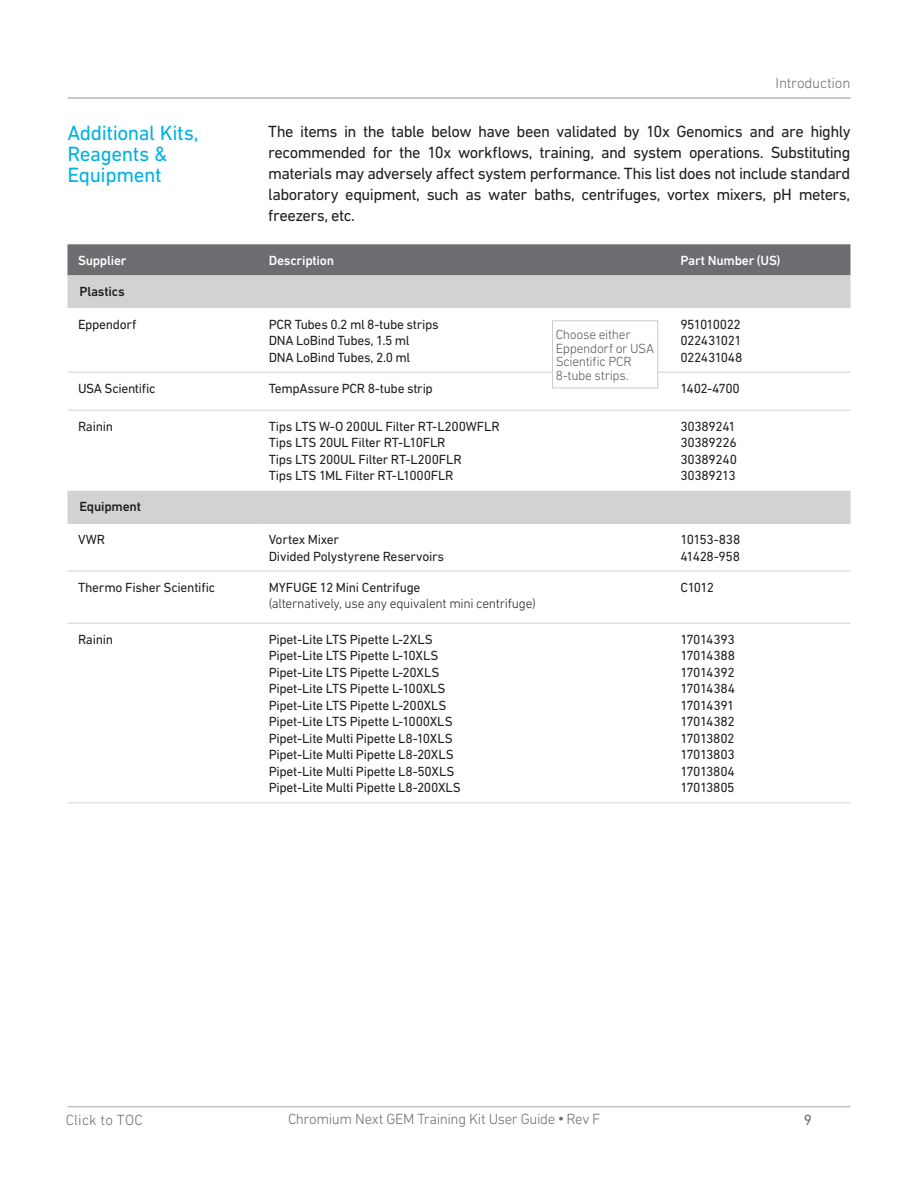
<style>
.page{position:relative;width:918px;height:1188px;background:#fff}
.page>*{position:absolute;margin:0;border:0;box-sizing:border-box;transform-origin:0 0}
.Sub_Section_Header{font:21px/21px "DIN Next LT Pro";letter-spacing:-.02em;color:#00b1e5}
.Body_copy{font:16.5px/21px "DIN Next LT Pro";letter-spacing:-.035em;color:#231f20;text-align:justify}
.Eyebrow{font:300 15px "DIN Next LT Pro";letter-spacing:-.02em;color:#6c6d70}
.Eyebrow-2{font:300 15px "DIN Next LT Pro";letter-spacing:.01em;color:#6c6d70}
.t1{font:15px "DIN Next LT Pro";color:#6c6d70}
.Table_1_Body{font:13.5px "DIN Next LT Pro";letter-spacing:-.02em;color:#231f20}
.Table_1_Body_copy{font:300 13.5px/16.5px "DIN Next LT Pro";letter-spacing:-.02em;color:#231f20}
.Body_copy-2{font:300 13.5px/13.5px "DIN Next LT Pro";letter-spacing:-.025em;color:#57585a}
.Table_1_Header{font:500 13.5px "DIN Next LT Pro";letter-spacing:-.015em;color:#fff}
.Table_1_Body_copy-2{font:13.5px "DIN Next LT Pro";letter-spacing:-.02em;color:#231f20}
.Table_1_Body-2{font:500 13.5px "DIN Next LT Pro";letter-spacing:-.015em;color:#231f20}
.Table_1_Body-3{font:13.5px "DIN Next LT Pro";letter-spacing:-.04em;color:#231f20}
.s1{font-weight:400}
.s2{font-family:"Arial";font-weight:400}
</style>
<div class="page">
<hr style="left:68px;top:1106px;width:782px;height:1px;background:#a8a9ad">
<hr style="left:68px;top:98px;width:782px;height:1px;background:#939598">
<div style="left:68px;top:244px;width:782px;height:31px;background:#6c6d70"></div>
<svg style="left:68px;top:275px;width:782px;height:248px"></svg>
<hr style="left:68px;top:372px;width:190px;height:1px;background:#d1d2d4">
<hr style="left:258px;top:372px;width:412px;height:1px;background:#d1d2d4">
<hr style="left:670px;top:372px;width:180px;height:1px;background:#d1d2d4">
<hr style="left:68px;top:523px;width:190px;height:1px;background:#d1d2d4">
<hr style="left:258px;top:523px;width:412px;height:1px;background:#d1d2d4">
<hr style="left:670px;top:523px;width:180px;height:1px;background:#d1d2d4">
<hr style="left:68px;top:803px;width:190px;height:1px;background:#d1d2d4">
<hr style="left:258px;top:803px;width:412px;height:1px;background:#d1d2d4">
<hr style="left:670px;top:803px;width:180px;height:1px;background:#d1d2d4">
<hr style="left:68px;top:410px;width:190px;height:1px;background:#d1d2d4">
<hr style="left:258px;top:410px;width:412px;height:1px;background:#d1d2d4">
<hr style="left:670px;top:410px;width:180px;height:1px;background:#d1d2d4">
<hr style="left:68px;top:571px;width:190px;height:1px;background:#d1d2d4">
<hr style="left:258px;top:571px;width:412px;height:1px;background:#d1d2d4">
<hr style="left:670px;top:571px;width:180px;height:1px;background:#d1d2d4">
<hr style="left:68px;top:623px;width:190px;height:1px;background:#d1d2d4">
<hr style="left:258px;top:623px;width:412px;height:1px;background:#d1d2d4">
<hr style="left:670px;top:623px;width:180px;height:1px;background:#d1d2d4">
<div style="left:553px;top:321px;width:105px;height:67px;background:#fff"></div>
<div style="left:552px;top:321px;width:106px;height:67px;border:1px solid #c9cacc"></div>
<p class="Sub_Section_Header" style="left:68px;top:122px;width:133px">Additional Kits,<br>Reagents &amp;<br>Equipment</p>
<p class="Eyebrow" style="left:776px;top:74px;width:76px">Introduction</p>
<p class="Body_copy" style="left:268px;top:121px;width:584px">The items in the table below have been validated by 10x Genomics and are highly recommended for the 10x workflows, training, and system operations. Substituting materials may adversely affect system performance. This list does not include standard laboratory equipment, such as water baths, centrifuges, vortex mixers, pH meters, freezers, etc.</p>
<p class="Table_1_Header" style="left:78px;top:253px;width:50px">Supplier</p>
<p class="Table_1_Header" style="left:269px;top:253px;width:67px">Description</p>
<p class="Table_1_Header" style="left:680px;top:253px;width:102px">Part Number (US)</p>
<p class="Table_1_Body-2" style="left:80px;top:284px;width:47px">Plastics</p>
<p class="Table_1_Body" style="left:78px;top:316px;width:60px">Eppendorf</p>
<p class="Table_1_Body" style="left:269px;top:316px;width:172px">PCR Tubes 0.2 ml 8-tube strips</p>
<p class="Table_1_Body" style="left:269px;top:333px;width:143px">DNA LoBind Tubes, 1.5 ml</p>
<p class="Table_1_Body" style="left:269px;top:349px;width:143px">DNA LoBind Tubes, 2.0 ml</p>
<p class="Table_1_Body-3" style="left:680px;top:316px;width:62px">951010022</p>
<p class="Table_1_Body" style="left:680px;top:333px;width:63px">022431021</p>
<p class="Table_1_Body" style="left:680px;top:349px;width:64px">022431048</p>
<p class="Body_copy-2" style="left:556px;top:328px;width:100px">Choose either<br>Eppendorf or USA<br>Scientific PCR<br>8-tube strips.</p>
<p class="Table_1_Body" style="left:78px;top:380px;width:79px">USA Scientific</p>
<p class="Table_1_Body" style="left:269px;top:380px;width:166px">TempAssure PCR 8-tube strip</p>
<p class="Table_1_Body" style="left:680px;top:380px;width:61px">1402-4700</p>
<p class="Table_1_Body" style="left:78px;top:418px;width:37px">Rainin</p>
<p class="Table_1_Body" style="left:269px;top:418px;width:232px">Tips LTS W-O 200UL Filter RT-L200WFLR</p>
<p class="Table_1_Body" style="left:269px;top:435px;width:178px">Tips LTS 20UL Filter RT-L10FLR</p>
<p class="Table_1_Body" style="left:269px;top:451px;width:194px">Tips LTS 200UL Filter RT-L200FLR</p>
<p class="Table_1_Body" style="left:269px;top:468px;width:186px">Tips LTS 1ML Filter RT-L1000FLR</p>
<p class="Table_1_Body" style="left:680px;top:418px;width:57px">30389241</p>
<p class="Table_1_Body" style="left:680px;top:435px;width:58px">30389226</p>
<p class="Table_1_Body" style="left:680px;top:451px;width:58px">30389240</p>
<p class="Table_1_Body" style="left:680px;top:468px;width:57px">30389213</p>
<p class="Table_1_Body-2" style="left:80px;top:499px;width:63px">Equipment</p>
<p class="Table_1_Body" style="left:78px;top:532px;width:29px">VWR</p>
<p class="Table_1_Body" style="left:269px;top:532px;width:72px">Vortex Mixer</p>
<p class="Table_1_Body" style="left:269px;top:548px;width:177px">Divided Polystyrene Reservoirs</p>
<p class="Table_1_Body" style="left:680px;top:532px;width:61px">10153-838</p>
<p class="Table_1_Body" style="left:680px;top:548px;width:61px">41428-958</p>
<p class="Table_1_Body_copy-2" style="left:78px;top:579px;width:139px">Thermo Fisher Scientific</p>
<p class="Table_1_Body_copy" style="left:269px;top:579px;width:269px"><span class="s1">MYFUGE 12 Mini Centrifuge<br></span>(alternatively, use any equivalent mini centrifuge)</p>
<p class="Table_1_Body_copy-2" style="left:680px;top:579px;width:35px">C1012</p>
<p class="Table_1_Body" style="left:78px;top:631px;width:37px">Rainin</p>
<p class="Table_1_Body" style="left:269px;top:631px;width:166px">Pipet-Lite LTS Pipette L-2XLS</p>
<p class="Table_1_Body" style="left:269px;top:648px;width:171px">Pipet-Lite LTS Pipette L-10XLS</p>
<p class="Table_1_Body" style="left:269px;top:664px;width:172px">Pipet-Lite LTS Pipette L-20XLS</p>
<p class="Table_1_Body" style="left:269px;top:681px;width:178px">Pipet-Lite LTS Pipette L-100XLS</p>
<p class="Table_1_Body" style="left:269px;top:697px;width:179px">Pipet-Lite LTS Pipette L-200XLS</p>
<p class="Table_1_Body" style="left:269px;top:714px;width:185px">Pipet-Lite LTS Pipette L-1000XLS</p>
<p class="Table_1_Body" style="left:269px;top:730px;width:186px">Pipet-Lite Multi Pipette L8-10XLS</p>
<p class="Table_1_Body" style="left:269px;top:747px;width:187px">Pipet-Lite Multi Pipette L8-20XLS</p>
<p class="Table_1_Body" style="left:269px;top:763px;width:187px">Pipet-Lite Multi Pipette L8-50XLS</p>
<p class="Table_1_Body" style="left:269px;top:780px;width:194px">Pipet-Lite Multi Pipette L8-200XLS</p>
<p class="Table_1_Body" style="left:680px;top:631px;width:56px">17014393</p>
<p class="Table_1_Body" style="left:680px;top:648px;width:56px">17014388</p>
<p class="Table_1_Body" style="left:680px;top:664px;width:56px">17014392</p>
<p class="Table_1_Body" style="left:680px;top:681px;width:56px">17014384</p>
<p class="Table_1_Body-3" style="left:680px;top:697px;width:56px">17014391</p>
<p class="Table_1_Body" style="left:680px;top:714px;width:56px">17014382</p>
<p class="Table_1_Body" style="left:680px;top:730px;width:56px">17013802</p>
<p class="Table_1_Body" style="left:680px;top:747px;width:56px">17013803</p>
<p class="Table_1_Body" style="left:680px;top:763px;width:56px">17013804</p>
<p class="Table_1_Body" style="left:680px;top:780px;width:56px">17013805</p>
<p class="Eyebrow-2" style="left:66px;top:1111px;width:79px">Click to TOC</p>
<p class="Eyebrow" style="left:288px;top:1110px;width:314px">Chromium Next GEM Training Kit User Guide <span class="s2">•</span> Rev F</p>
<p class="t1" style="left:804px;top:1111px;width:10px">9</p>
</div>
